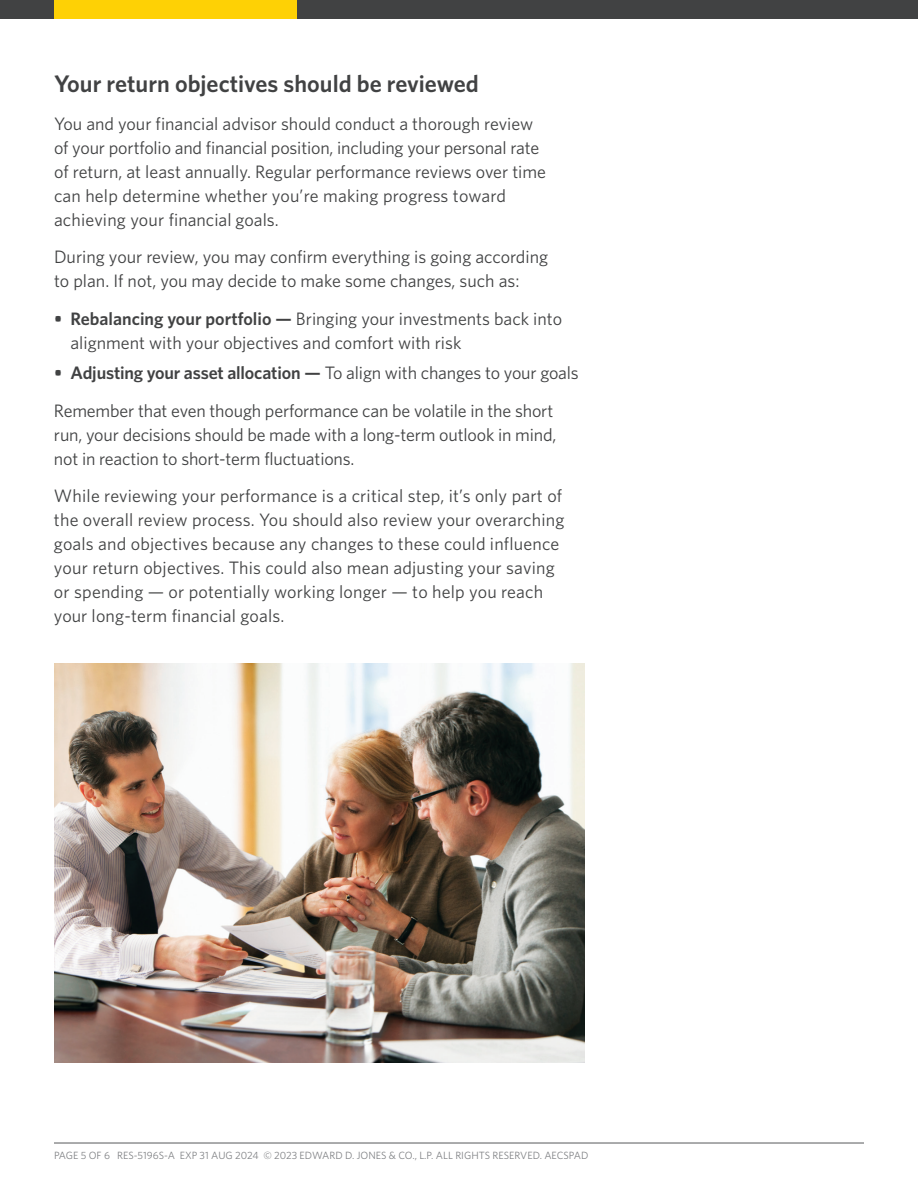
<style>
.page{position:relative;width:918px;height:1188px;background:#fff}
.page>*{position:absolute;margin:0;border:0;box-sizing:border-box;transform-origin:0 0}
.Section_Header{font:600 24px "Whitney";color:#414243}
.Body{font:18px/24px "Whitney";color:#414243}
.t1{font:600 18px "Whitney";letter-spacing:-.01em;color:#414243}
.Job_Number{font:10.5px "Whitney";color:#808285}
.s1{font-weight:600}
.s2{font-weight:400}
</style>
<div class="page">
<hr style="left:54px;top:1143px;width:810px;height:1px;background:#57585a">
<div style="left:0;top:0;width:918px;height:18px;background:#414243"></div>
<div style="left:54px;top:0;width:243px;height:18px;background:#fed105"></div>
<img style="left:54px;top:663px;width:531px;height:399px">
<p class="Section_Header" style="left:54px;top:68px;width:426px">Your return objectives should be reviewed</p>
<p class="Body" style="left:54px;top:111px;width:494px">You and your financial advisor should conduct a thorough review of your portfolio and financial position, including your personal rate of return, at least annually. Regular performance reviews over time can help determine whether you’re making progress toward achieving your financial goals.</p>
<p class="Body" style="left:54px;top:244px;width:496px">During your review, you may confirm everything is going according to plan. If not, you may decide to make some changes, such as:</p>
<p class="Body" style="left:70px;top:306px;width:493px;text-indent:-16px"><span class="s1">• Rebalancing your portfolio —</span> Bringing your investments back into alignment with your objectives and comfort with risk</p>
<p class="t1" style="left:54px;top:361px;width:526px">• Adjusting your asset allocation — <span class="s2">To align with changes to your goals</span></p>
<p class="Body" style="left:54px;top:398px;width:504px">Remember that even though performance can be volatile in the short run, your decisions should be made with a long-term outlook in mind, not in reaction to short-term fluctuations.</p>
<p class="Body" style="left:54px;top:484px;width:512px">While reviewing your performance is a critical step, it’s only part of the overall review process. You should also review your overarching goals and objectives because any changes to these could influence your return objectives. This could also mean adjusting your saving or spending — or potentially working longer — to help you reach your long-term financial goals.</p>
<p class="Job_Number" style="left:54px;top:1148px;width:536px">PAGE 5 OF 6 RES-5196S-A EXP 31 AUG 2024 © 2023 EDWARD D. JONES &amp; CO., L.P. ALL RIGHTS RESERVED. AECSPAD</p>
</div>
